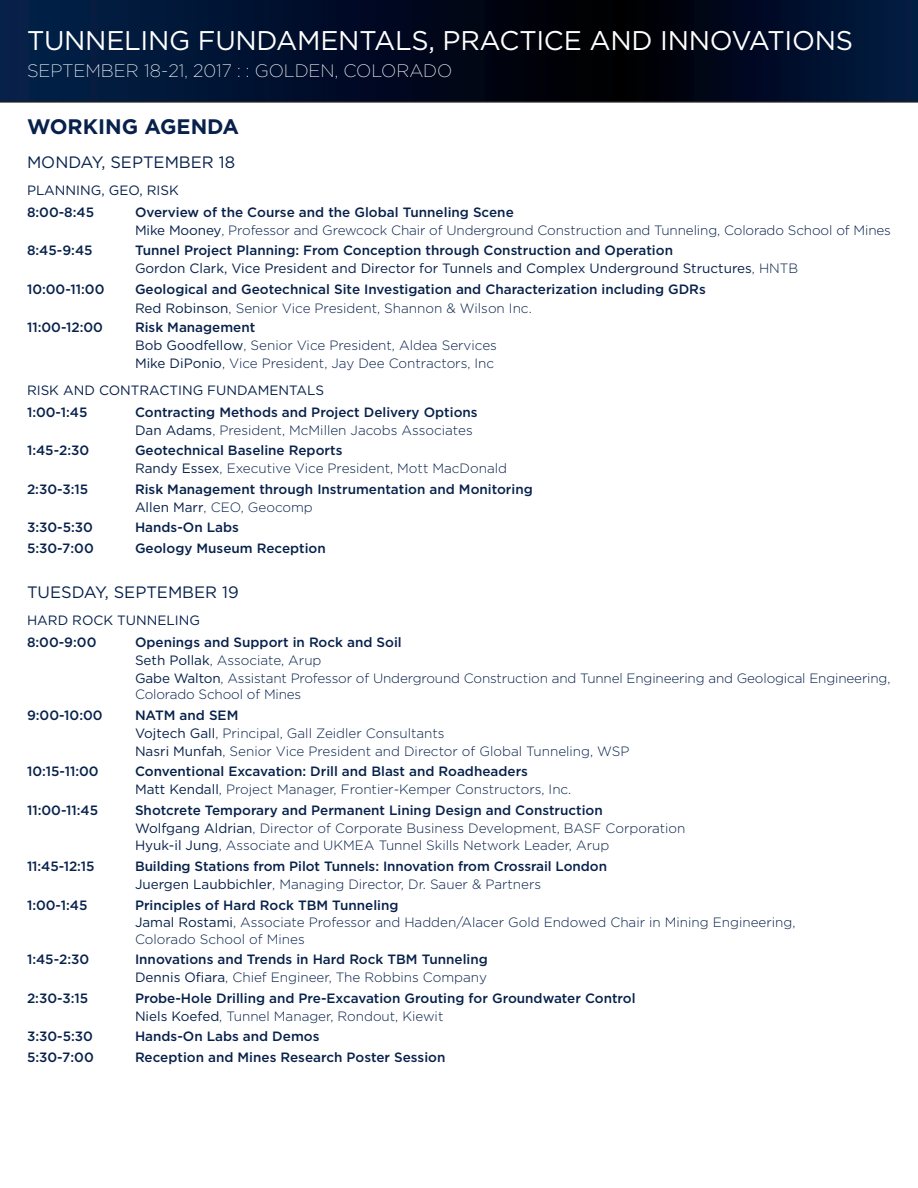
<style>
.page{position:relative;width:918px;height:1188px;background:#fff}
.page>*{position:absolute;margin:0;border:0;box-sizing:border-box;transform-origin:0 0}
.t1{font:27px "Gotham";letter-spacing:-.01em;color:#fff}
.t2{font:700 21px "Gotham";color:#07214b}
.t3{font:200 18px "Gotham";color:#fff}
.t4{font:16.5px "Gotham";color:#07214b}
.t5{font:500 13.5px/17.9px "Gotham";color:#07214b}
.t6{font:300 13.5px/17.9px "Gotham";color:#07214b}
.t7{font:13.5px/17.9px "Gotham";color:#07214b}
.s1{font-weight:500}
.s2{font-weight:400}
.s3{font-weight:300}
</style>
<div class="page">
<svg style="left:0;top:0;width:918px;height:103px;background:#020f27"></svg>
<h1 class="t1" style="left:27px;top:24px;width:828px">TUNNELING FUNDAMENTALS, PRACTICE AND INNOVATIONS</h1>
<h3 class="t3" style="left:27px;top:60px;width:427px">SEPTEMBER 18-21, 2017 : : GOLDEN, COLORADO</h3>
<h2 class="t2" style="left:27px;top:113px;width:214px">WORKING AGENDA</h2>
<p class="t4" style="left:27px;top:152px;width:210px">MONDAY, SEPTEMBER 18</p>
<p class="t7" style="left:27px;top:181px;width:153px">PLANNING, GEO, RISK</p>
<p class="t5" style="left:27px;top:203px;width:69px">8:00-8:45</p>
<p class="t6" style="left:135px;top:203px;width:757px"><span class="s1">Overview of the Course and the Global Tunneling Scene<br></span><span class="s2">Mike Mooney</span>, Professor and Grewcock Chair of Underground Construction and Tunneling, Colorado School of Mines</p>
<p class="t5" style="left:27px;top:242px;width:67px">8:45-9:45</p>
<p class="t7" style="left:135px;top:241px;width:665px"><span class="s1">Tunnel Project Planning: From Conception through Construction and Operation<br></span>Gordon Clark, Vice President and Director for Tunnels and Complex Underground Structures<span class="s3">, HNTB</span></p>
<p class="t5" style="left:27px;top:280px;width:79px">10:00-11:00</p>
<p class="t5" style="left:135px;top:279px;width:572px;line-height:19.2px">Geological and Geotechnical Site Investigation and Characterization including GDRs<br><span class="s2">Red Robinson</span><span class="s3">, Senior Vice President, Shannon &amp; Wilson Inc.</span></p>
<p class="t5" style="left:27px;top:318px;width:78px">11:00-12:00</p>
<p class="t6" style="left:135px;top:318px;width:363px"><span class="s1">Risk Management<br></span><span class="s2">Bob Goodfellow</span>, Senior Vice President, Aldea Services<br><span class="s2">Mike DiPonio</span>, Vice President, Jay Dee Contractors, Inc</p>
<p class="t7" style="left:27px;top:381px;width:299px">RISK AND CONTRACTING FUNDAMENTALS</p>
<p class="t5" style="left:27px;top:403px;width:62px">1:00-1:45</p>
<p class="t5" style="left:135px;top:403px;width:344px">Contracting Methods and Project Delivery Options<br><span class="s2">Dan Adams</span><span class="s3">, President, McMillen Jacobs Associates</span></p>
<p class="t5" style="left:27px;top:441px;width:64px">1:45-2:30</p>
<p class="t6" style="left:135px;top:441px;width:374px"><span class="s1">Geotechnical Baseline Reports<br></span><span class="s2">Randy Essex</span>, Executive Vice President, Mott MacDonald</p>
<p class="t5" style="left:27px;top:480px;width:63px">2:30-3:15</p>
<p class="t5" style="left:135px;top:480px;width:399px">Risk Management through Instrumentation and Monitoring<br><span class="s2">Allen Marr</span><span class="s3">, CEO, Geocomp</span></p>
<p class="t5" style="left:27px;top:519px;width:68px">3:30-5:30</p>
<p class="t5" style="left:135px;top:519px;width:105px">Hands-On Labs</p>
<p class="t5" style="left:27px;top:539px;width:68px">5:30-7:00</p>
<p class="t5" style="left:135px;top:539px;width:192px">Geology Museum Reception</p>
<p class="t4" style="left:27px;top:582px;width:213px">TUESDAY, SEPTEMBER 19</p>
<p class="t7" style="left:27px;top:611px;width:175px">HARD ROCK TUNNELING</p>
<p class="t5" style="left:27px;top:633px;width:71px">8:00-9:00</p>
<p class="t6" style="left:135px;top:633px;width:757px"><span class="s1">Openings and Support in Rock and Soil<br></span><span class="s2">Seth Pollak</span>, Associate, Arup<br><span class="s2">Gabe Walton</span>, Assistant Professor of Underground Construction and Tunnel Engineering and Geological Engineering,</p>
<p class="t6" style="left:135px;top:685px;width:168px">Colorado School of Mines</p>
<p class="t5" style="left:27px;top:706px;width:77px">9:00-10:00</p>
<p class="t6" style="left:135px;top:706px;width:496px"><span class="s1">NATM and SEM<br></span><span class="s2">Vojtech Gall</span>, Principal, Gall Zeidler Consultants<br><span class="s2">Nasri Munfah</span>, Senior Vice President and Director of Global Tunneling, WSP</p>
<p class="t5" style="left:27px;top:762px;width:73px">10:15-11:00</p>
<p class="t5" style="left:135px;top:762px;width:438px">Conventional Excavation: Drill and Blast and Roadheaders<br><span class="s2">Matt Kendall</span><span class="s3">, Project Manager, Frontier-Kemper Constructors, Inc.</span></p>
<p class="t5" style="left:27px;top:801px;width:73px">11:00-11:45</p>
<p class="t6" style="left:135px;top:801px;width:552px"><span class="s1">Shotcrete Temporary and Permanent Lining Design and Construction<br></span><span class="s2">Wolfgang Aldrian</span>, Director of Corporate Business Development, BASF Corporation<br><span class="s2">Hyuk-il Jung</span>, Associate and UKMEA Tunnel Skills Network Leader, Arup</p>
<p class="t5" style="left:27px;top:857px;width:69px">11:45-12:15</p>
<p class="t5" style="left:135px;top:857px;width:474px">Building Stations from Pilot Tunnels: Innovation from Crossrail London<br><span class="s2">Juergen Laubbichler</span><span class="s3">, Managing Director, Dr. Sauer &amp; Partners</span></p>
<p class="t5" style="left:27px;top:896px;width:62px">1:00-1:45</p>
<p class="t6" style="left:135px;top:896px;width:662px"><span class="s1">Principles of Hard Rock TBM Tunneling<br></span><span class="s2">Jamal Rostami</span>, Associate Professor and Hadden/Alacer Gold Endowed Chair in Mining Engineering,</p>
<p class="t6" style="left:135px;top:930px;width:171px">Colorado School of Mines</p>
<p class="t5" style="left:27px;top:950px;width:64px">1:45-2:30</p>
<p class="t5" style="left:135px;top:950px;width:354px">Innovations and Trends in Hard Rock TBM Tunneling<br><span class="s2">Dennis Ofiara</span><span class="s3">, Chief Engineer, The Robbins Company</span></p>
<p class="t5" style="left:27px;top:989px;width:63px">2:30-3:15</p>
<p class="t5" style="left:135px;top:989px;width:502px">Probe-Hole Drilling and Pre-Excavation Grouting for Groundwater Control<br><span class="s2">Niels Koefed</span><span class="s3">, Tunnel Manager, Rondout, Kiewit</span></p>
<p class="t5" style="left:27px;top:1027px;width:68px">3:30-5:30</p>
<p class="t5" style="left:135px;top:1027px;width:186px">Hands-On Labs and Demos</p>
<p class="t5" style="left:27px;top:1048px;width:68px">5:30-7:00</p>
<p class="t5" style="left:135px;top:1048px;width:312px">Reception and Mines Research Poster Session</p>
</div>
